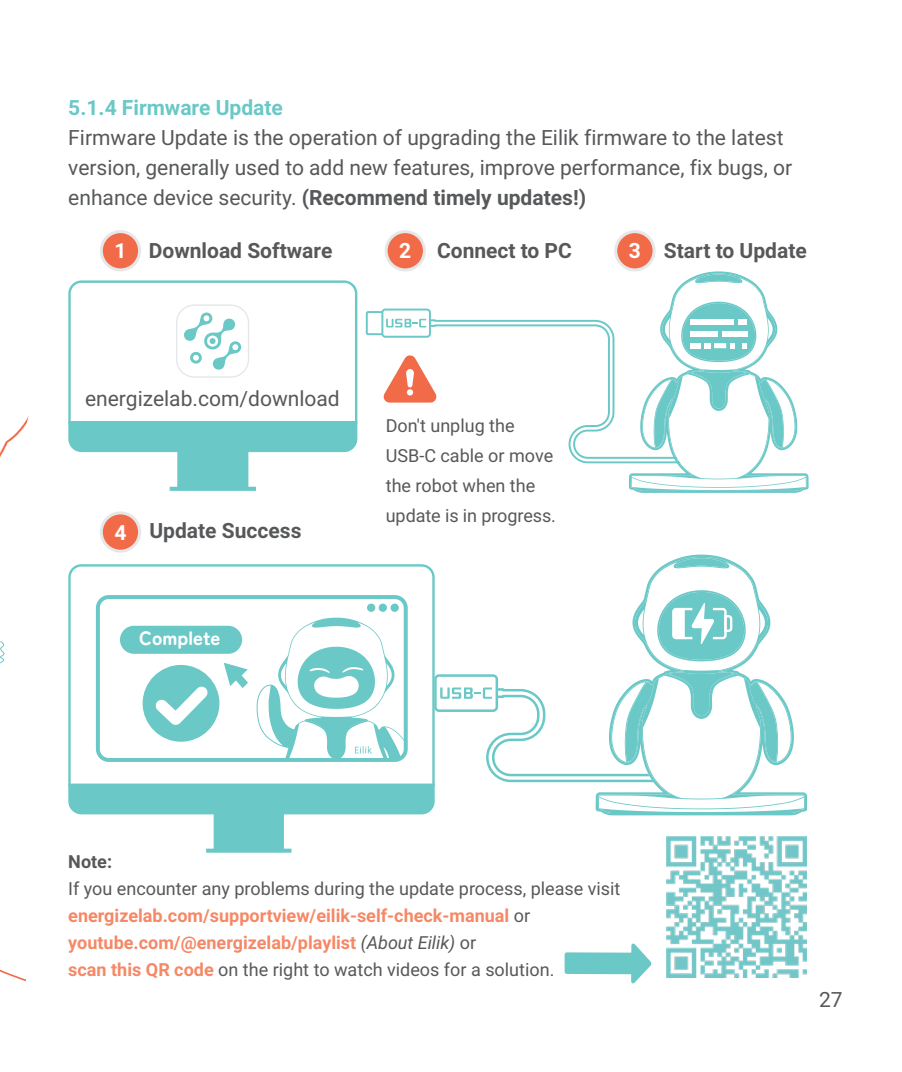
<style>
.page{position:relative;width:902px;height:1072px;background:#fff}
.page>*{position:absolute;margin:0;border:0;box-sizing:border-box;transform-origin:0 0}
.正文_-_Gray{font:21px/30px "Roboto";color:#57585a}
._0000_-_G_-_Gray{font:700 21px "Roboto";color:#57585a}
._0000_-_G{font:700 21px "Roboto";color:#6ac8c7}
._000_-_W{font:700 21px "Roboto";color:#fff}
.t1{font:900 19.2px "Zen Maru Gothic";color:#fff}
.正文_-_Gray-2{font:18px/30px "Roboto";color:#57585a}
.正文_-_Gray-3{font:700 18px "Roboto";color:#f58866}
.正文_-_Gray-4{font:700 18px "Roboto";color:#57585a}
.s1{font-weight:700}
.s2{font-weight:400;color:#57585a}
.s3{font-weight:400;font-style:italic;color:#57585a}
.s4{font-weight:700;color:#f58866}
</style>
<div class="page">
<svg style="left:68px;top:564px;width:366px;height:26px"></svg>
<svg style="left:646px;top:554px;width:160px;height:261px"></svg>
<svg style="left:68px;top:280px;width:289px;height:141px"></svg>
<svg style="left:68px;top:421px;width:289px;height:70px"></svg>
<svg style="left:366px;top:308px;width:262px;height:155px"></svg>
<svg style="left:386px;top:319px;width:40px;height:8px"></svg>
<svg style="left:628px;top:271px;width:180px;height:222px"></svg>
<div style="left:101px;top:232px;width:39px;height:38px;background:#f26b49;border-radius:50%"></div>
<div style="left:100px;top:230px;width:41px;height:41px;border:3px solid #e6e7e9;border-radius:50%"></div>
<div style="left:386px;top:232px;width:38px;height:38px;background:#f26b49;border-radius:50%"></div>
<div style="left:384px;top:230px;width:42px;height:41px;border:3px solid #e6e7e9;border-radius:50%"></div>
<div style="left:615px;top:232px;width:39px;height:38px;background:#f26b49;border-radius:50%"></div>
<div style="left:614px;top:230px;width:41px;height:41px;border:3px solid #e6e7e9;border-radius:50%"></div>
<div style="left:101px;top:513px;width:39px;height:38px;background:#f26b49;border-radius:50%"></div>
<div style="left:100px;top:511px;width:41px;height:41px;border:3px solid #e6e7e9;border-radius:50%"></div>
<svg style="left:176px;top:304px;width:73px;height:74px"></svg>
<svg style="left:383px;top:355px;width:53px;height:47px"></svg>
<svg style="left:68px;top:590px;width:709px;height:262px"></svg>
<img style="left:0;top:416px;width:29px;height:41px">
<svg style="left:0;top:641px;width:4px;height:22px"></svg>
<svg style="left:0;top:969px;width:26px;height:13px"></svg>
<img style="left:666px;top:837px;width:140px;height:140px">
<svg style="left:564px;top:943px;width:87px;height:40px"></svg>
<p class="_0000_-_G" style="left:68px;top:92px;width:216px">5.1.4 Firmware Update</p>
<p class="正文_-_Gray" style="left:68px;top:122px;width:725px">Firmware Update is the operation of upgrading the Eilik firmware to the latest version, generally used to add new features, improve performance, fix bugs, or enhance device security. <span class="s1">(Recommend timely updates!)</span></p>
<p class="_0000_-_G_-_Gray" style="left:149px;top:236px;width:185px">Download Software</p>
<p class="_0000_-_G_-_Gray" style="left:437px;top:236px;width:136px">Connect to PC</p>
<p class="_0000_-_G_-_Gray" style="left:664px;top:235px;width:144px">Start to Update</p>
<p class="_000_-_W" style="left:114px;top:236px;width:14px">1</p>
<p class="_000_-_W" style="left:399px;top:236px;width:14px">2</p>
<p class="_000_-_W" style="left:628px;top:236px;width:14px">3</p>
<p class="正文_-_Gray" style="left:85px;top:382px;width:256px">energizelab.com/download</p>
<p class="_000_-_W" style="left:114px;top:517px;width:14px">4</p>
<p class="_0000_-_G_-_Gray" style="left:149px;top:516px;width:154px">Update Success</p>
<p class="t1" style="left:139px;top:626px;width:83px">Complete</p>
<p class="正文_-_Gray-2" style="left:386px;top:410px;width:172px">Don't unplug the<br>USB-C cable or move the robot when the update is in progress.</p>
<p class="正文_-_Gray-4" style="left:68px;top:848px;width:45px">Note:</p>
<p class="正文_-_Gray-2" style="left:68px;top:872px;width:553px">If you encounter any problems during the update process, please visit</p>
<p class="正文_-_Gray-3" style="left:68px;top:902px;width:463px">energizelab.com/supportview/eilik-self-check-manual <span class="s2">or</span></p>
<p class="正文_-_Gray-3" style="left:68px;top:929px;width:409px">youtube.com/@energizelab/playlist <span class="s3">(About Eilik)</span> <span class="s2">or</span></p>
<p class="正文_-_Gray-2" style="left:68px;top:953px;width:487px"><span class="s4">scan this QR code</span> on the right to watch videos for a solution.</p>
<p class="正文_-_Gray" style="left:819px;top:983px;width:25px">27</p>
</div>
